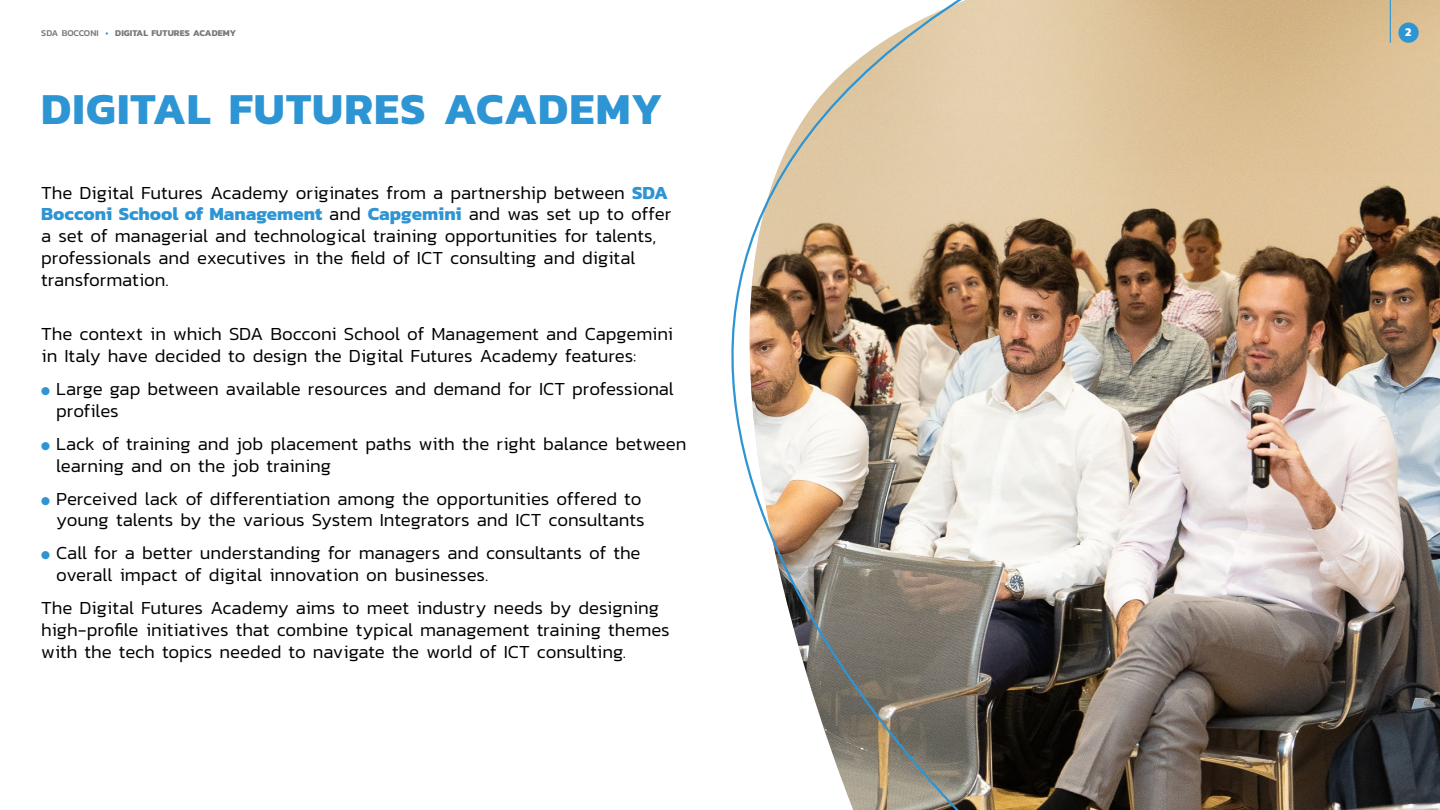
<style>
.page{position:relative;width:1440px;height:810px;background:#fff}
.page>*{position:absolute;margin:0;border:0;box-sizing:border-box;transform-origin:0 0}
.t1{font:700 45px "Kanit";letter-spacing:.025em;color:#2d95d3}
.t2{font:300 18.75px/21.8px "Kanit";letter-spacing:-.005em;color:#000}
.t3{font:700 12px "Kanit";color:#fff}
.t4{font:700 9px "Kanit";letter-spacing:.01em;color:#787878}
.s1{font-weight:500}
.s2{font-weight:500;color:#2d95d3}
.s3{font-weight:700;color:#2d95d3}
.s4{color:#2d95d3}
</style>
<div class="page">
<img style="left:1030px;top:0;width:410px;height:810px">
<img style="left:731px;top:0;width:299px;height:810px">
<div style="left:1398px;top:23px;width:21px;height:20px;background:#2d95d3;border-radius:50%"></div>
<hr style="left:1390px;top:0;width:1px;height:43px;background:#2d95d3">
<p class="t4" style="left:41px;top:26px;width:197px"><span class="s1">SDA BOCCONI</span> <span class="s2">•</span> DIGITAL FUTURES ACADEMY</p>
<p class="t3" style="left:1405px;top:23px;width:8px">2</p>
<h1 class="t1" style="left:41px;top:74px;width:623px">DIGITAL FUTURES ACADEMY</h1>
<p class="t2" style="left:41px;top:181px;width:632px">The Digital Futures Academy originates from a partnership between <span class="s3">SDA Bocconi School of Management</span> and <span class="s3">Capgemini</span> and was set up to offer a set of managerial and technological training opportunities for talents, professionals and executives in the field of ICT consulting and digital transformation.</p>
<p class="t2" style="left:41px;top:323px;width:633px">The context in which SDA Bocconi School of Management and Capgemini in Italy have decided to design the Digital Futures Academy features:</p>
<p class="t2" style="left:56px;top:378px;width:619px;text-indent:-15px"><span class="s4">●</span> Large gap between available resources and demand for ICT professional profiles</p>
<p class="t2" style="left:56px;top:432px;width:632px;text-indent:-15px"><span class="s4">●</span> Lack of training and job placement paths with the right balance between learning and on the job training</p>
<p class="t2" style="left:41px;top:487px;width:605px;text-align:right"><span class="s4">●</span> Perceived lack of differentiation among the opportunities offered to young talents by the various System Integrators and ICT consultants</p>
<p class="t2" style="left:56px;top:542px;width:586px;text-indent:-15px"><span class="s4">●</span> Call for a better understanding for managers and consultants of the overall impact of digital innovation on businesses.</p>
<p class="t2" style="left:41px;top:597px;width:630px">The Digital Futures Academy aims to meet industry needs by designing high-profile initiatives that combine typical management training themes with the tech topics needed to navigate the world of ICT consulting.</p>
</div>
